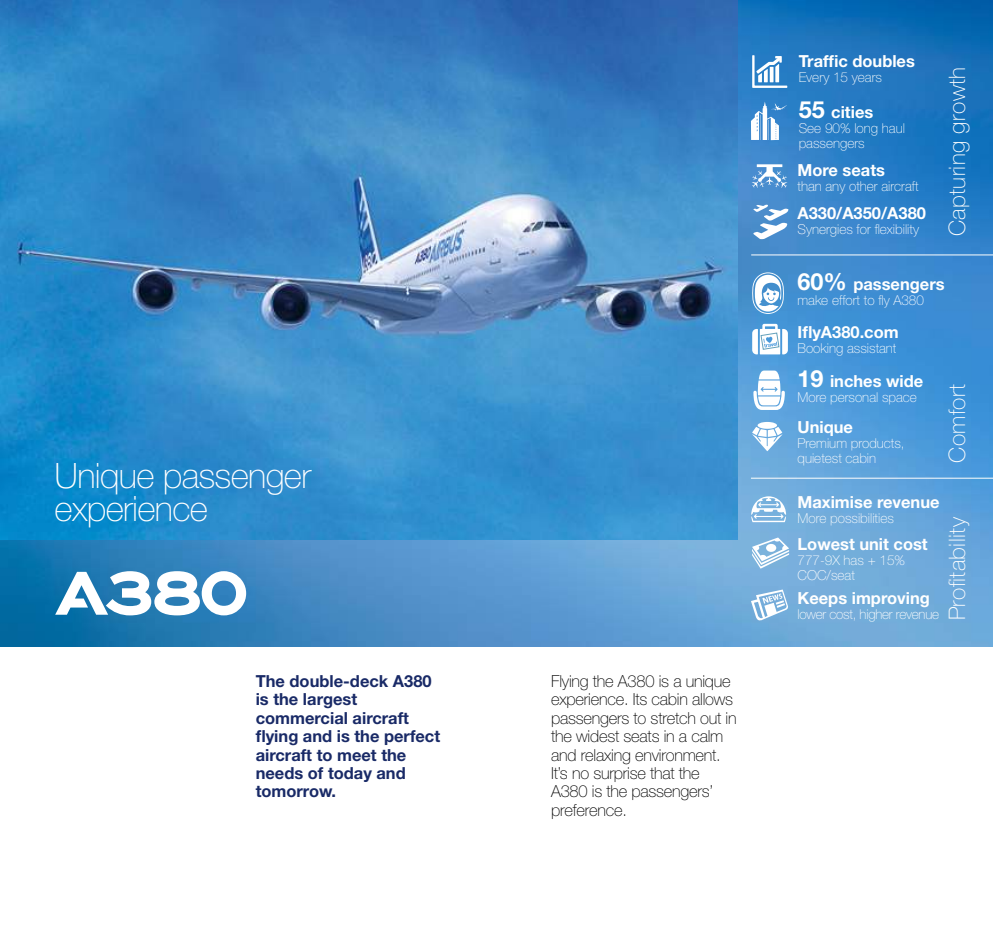
<style>
.page{position:relative;width:993px;height:944px;background:#fff}
.page>*{position:absolute;margin:0;border:0;box-sizing:border-box;transform-origin:0 0}
.t1{font:100 35px/33.2px "Helvetica Neue LT Std";letter-spacing:-.02em;color:#fff}
.t2{font:100 22.75px "Helvetica Neue LT Std";letter-spacing:.02em;color:#fff}
.t3{font:100 16.62px/18.4px "Helvetica Neue LT Std";letter-spacing:-.015em;color:#000}
.t4{font:700 16.62px "Helvetica Neue LT Std";color:#fff}
.t5{font:700 16.62px/18.4px "Helvetica Neue LT Std";color:#192a67}
.t6{font:100 13.65px/14.9px "Helvetica Neue LT Std";color:#fff}
.t7{font:100 13.65px "Helvetica Neue LT Std";letter-spacing:-.02em;color:#fff}
.s1{font-size:23.62px}
</style>
<div class="page">
<img style="left:0;top:0;width:992px;height:646px">
<img style="left:0;top:0;width:737px;height:539px">
<svg style="left:752px;top:55px;width:35px;height:33px"></svg>
<svg style="left:751px;top:164px;width:36px;height:24px"></svg>
<svg style="left:753px;top:205px;width:35px;height:34px"></svg>
<svg style="left:750px;top:102px;width:36px;height:38px"></svg>
<svg style="left:753px;top:370px;width:31px;height:40px"></svg>
<svg style="left:752px;top:272px;width:31px;height:42px"></svg>
<svg style="left:752px;top:324px;width:35px;height:30px"></svg>
<svg style="left:751px;top:422px;width:31px;height:29px"></svg>
<svg style="left:751px;top:537px;width:37px;height:32px"></svg>
<svg style="left:765px;top:544px;width:11px;height:8px"></svg>
<svg style="left:751px;top:496px;width:34px;height:26px"></svg>
<svg style="left:750px;top:589px;width:38px;height:34px"></svg>
<svg style="left:55px;top:571px;width:191px;height:44px"></svg>
<hr style="left:751px;top:254px;width:241px;height:1px;background:#fff">
<hr style="left:750px;top:478px;width:242px;height:1px;background:#fff">
<h1 class="t1" style="left:55px;top:459px;width:258px">Unique passenger experience</h1>
<p class="t5" style="left:255px;top:671px;width:186px">The double-deck A380 is the largest commercial aircraft flying and is the perfect aircraft to meet the needs of today and tomorrow.</p>
<p class="t3" style="left:551px;top:672px;width:187px">Flying the A380 is a unique experience. Its cabin allows passengers to stretch out in the widest seats in a calm and relaxing environment.<br>It’s no surprise that the<br>A380 is the passengers’ preference.</p>
<p class="t4" style="left:798px;top:51px;width:118px">Traffic doubles</p>
<p class="t6" style="left:798px;top:70px;width:85px">Every 15 years</p>
<p class="t4" style="left:798px;top:102px;width:76px"><span class="s1">55</span> cities</p>
<p class="t6" style="left:798px;top:121px;width:108px">See 90% long haul passengers</p>
<p class="t4" style="left:797px;top:160px;width:89px">More seats</p>
<p class="t6" style="left:797px;top:179px;width:122px">than any other aircraft</p>
<p class="t4" style="left:797px;top:203px;width:130px">A330/A350/A380</p>
<p class="t6" style="left:797px;top:222px;width:123px">Synergies for flexibility</p>
<h2 class="t2" style="left:943px;top:236px;width:171px;rotate:-90deg">Capturing growth</h2>
<p class="t4" style="left:797px;top:274px;width:149px"><span class="s1">60%</span> passengers</p>
<p class="t6" style="left:797px;top:293px;width:128px">make effort to fly A380</p>
<p class="t4" style="left:797px;top:322px;width:103px">IflyA380.com</p>
<p class="t6" style="left:797px;top:341px;width:100px">Booking assistant</p>
<p class="t4" style="left:797px;top:371px;width:127px"><span class="s1">19</span> inches wide</p>
<p class="t6" style="left:797px;top:390px;width:121px">More personal space</p>
<p class="t4" style="left:797px;top:417px;width:57px">Unique</p>
<p class="t6" style="left:797px;top:435px;width:109px">Premium products, quietest cabin</p>
<h2 class="t2" style="left:943px;top:463px;width:80px;rotate:-90deg">Comfort</h2>
<p class="t4" style="left:797px;top:491px;width:144px">Maximise revenue</p>
<p class="t6" style="left:797px;top:510px;width:98px">More possibilities</p>
<p class="t4" style="left:797px;top:534px;width:132px">Lowest unit cost</p>
<p class="t6" style="left:797px;top:552px;width:109px">777-9X has + 15%<br>COC/seat</p>
<p class="t4" style="left:797px;top:587px;width:134px">Keeps improving</p>
<p class="t7" style="left:797px;top:606px;width:143px">lower cost, higher revenue</p>
<h2 class="t2" style="left:943px;top:620px;width:105px;rotate:-90deg">Profitability</h2>
</div>
